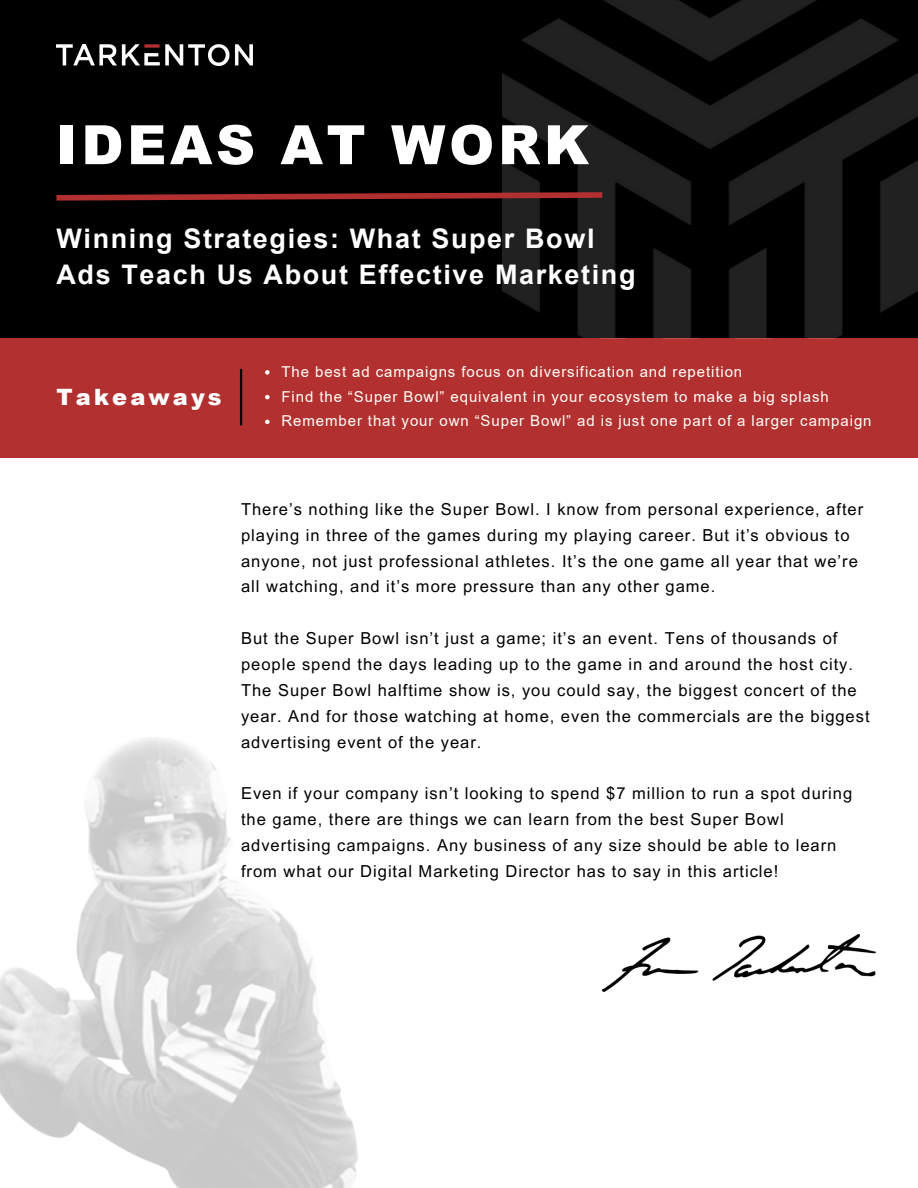
<style>
.page{position:relative;width:918px;height:1188px;background:#fff}
.page>*{position:absolute;margin:0;border:0;box-sizing:border-box;transform-origin:0 0}
.t1{font:900 54.3px "Arial";letter-spacing:.07em;color:#fff}
.t2{font:900 51px "Arial";color:#fff}
.t3{font:700 32.1px/34.8px "Arial";letter-spacing:.06em;color:#fff}
.t4{font:700 27px/36px "Arial";letter-spacing:.06em;color:#fff}
.t5{font:900 22.5px "Arial";letter-spacing:.14em;color:#fff}
.t6{font:16.5px/25.8px "Arial MT Pro";letter-spacing:.06em;color:#000}
.t7{font:15px "Arial";letter-spacing:.06em;color:#fffff9}
.s1{color:#b33030}
</style>
<div class="page">
<div style="left:0;top:337px;width:918px;height:120px;background:#b33030"></div>
<hr style="left:240px;top:369px;width:2px;height:56px;background:#000">
<img style="left:0;top:738px;width:358px;height:450px">
<img style="left:602px;top:934px;width:274px;height:58px">
<div style="left:0;top:0;width:918px;height:338px;background:#000"></div>
<img style="left:503px;top:0;width:415px;height:337px">
<img style="left:56px;top:44px;width:196px;height:22px">
<svg style="left:56px;top:189px;width:552px;height:14px"></svg>
<svg style="left:265px;top:370px;width:5px;height:5px"></svg>
<svg style="left:265px;top:395px;width:5px;height:4px"></svg>
<svg style="left:265px;top:420px;width:5px;height:4px"></svg>
<p class="t1" style="left:56px;top:104px;width:534px">IDEAS AT WORK</p>
<h6 class="t2" style="left:56px;top:112px;width:404px">Ideas at Work<span class="s1">.</span></h6>
<p class="t3" style="left:56px;top:214px;width:353px">A different approach to business growth</p>
<p class="t4" style="left:56px;top:221px;width:581px">Winning Strategies: What Super Bowl<br>Ads Teach Us About Effective Marketing</p>
<h5 class="t5" style="left:56px;top:380px;width:167px">Takeaways</h5>
<p class="t7" style="left:282px;top:363px;width:462px">The best ad campaigns focus on diversification and repetition</p>
<p class="t7" style="left:282px;top:388px;width:549px">Find the “Super Bowl” equivalent in your ecosystem to make a big splash</p>
<p class="t7" style="left:282px;top:413px;width:592px">Remember that your own “Super Bowl” ad is just one part of a larger campaign</p>
<h2 class="t6" style="left:241px;top:498px;width:624px">There’s nothing like the Super Bowl. I know from personal experience, after playing in three of the games during my playing career. But it’s obvious to anyone, not just professional athletes. It’s the one game all year that we’re all watching, and it’s more pressure than any other game.</h2>
<h3 class="t6" style="left:241px;top:628px;width:630px">But the Super Bowl isn’t just a game; it’s an event. Tens of thousands of people spend the days leading up to the game in and around the host city.<br>The Super Bowl halftime show is, you could say, the biggest concert of the year. And for those watching at home, even the commercials are the biggest advertising event of the year.</h3>
<h4 class="t6" style="left:241px;top:783px;width:613px">Even if your company isn’t looking to spend $7 million to run a spot during the game, there are things we can learn from the best Super Bowl advertising campaigns. Any business of any size should be able to learn from what our Digital Marketing Director has to say in this article!</h4>
</div>
